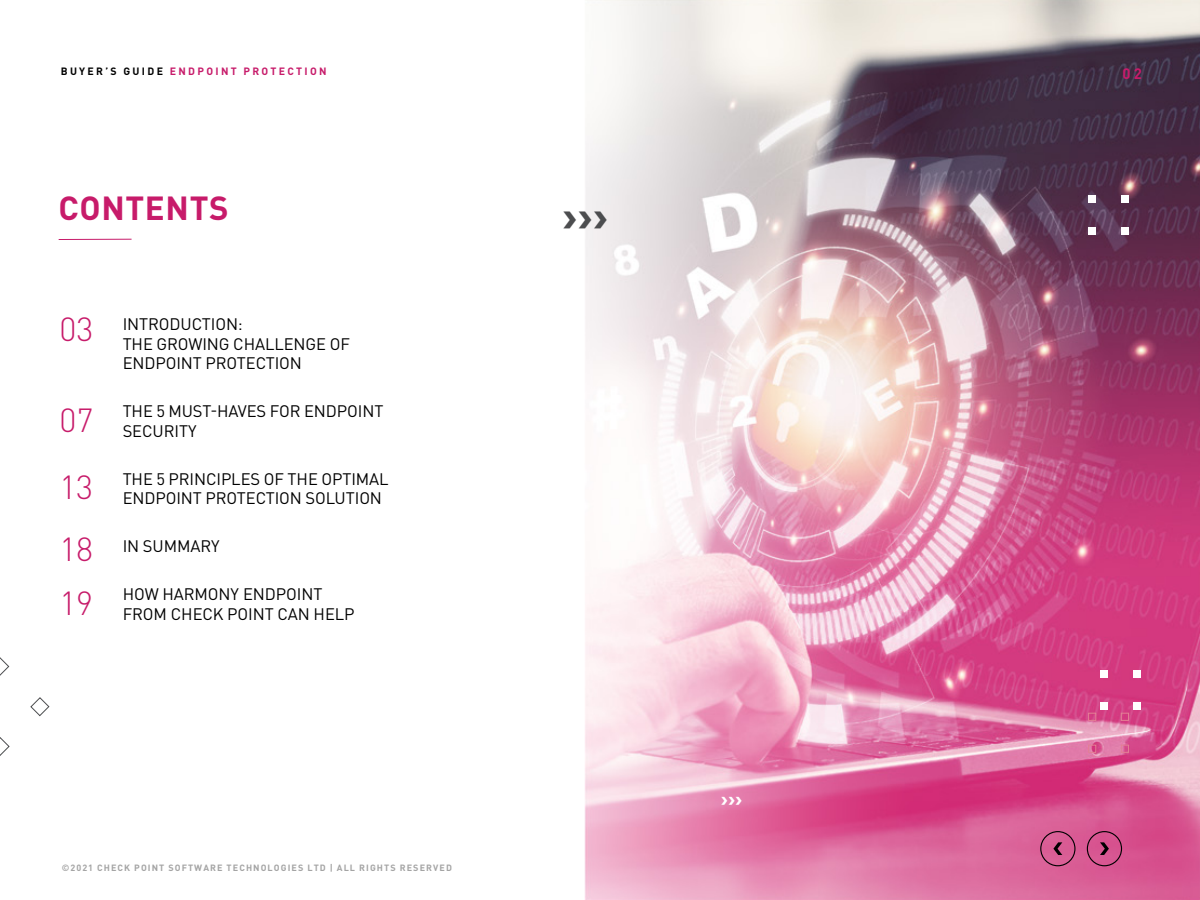
<style>
.page{position:relative;width:1200px;height:900px;background:#fff}
.page>*{position:absolute;margin:0;border:0;box-sizing:border-box;transform-origin:0 0}
.t1{font:41.55px "Deep Space MF Bold";color:#4c4d4f}
.t2{font:300 33px/67.7px "DIN Pro";letter-spacing:-.01em;color:#c71b6a}
.t3{font:700 33px "DIN Pro";letter-spacing:.02em;color:#c71b6a}
.t4{font:19.5px "Deep Space MF Bold";color:#fff}
.t5{font:16.5px/19.5px "DIN Pro";letter-spacing:-.005em;color:#000}
.t6{font:700 15px "DIN Pro";color:#c71b6a}
.t7{font:700 10.5px "DIN Pro";letter-spacing:.22em;color:#c71b6a}
.t8{font:700 9px "DIN Pro";letter-spacing:.12em;color:#a4a4a4}
.s1{color:#000}
</style>
<div class="page">
<img style="left:9px;top:0;width:1191px;height:900px">
<div style="left:1101px;top:670px;width:7px;height:8px;background:#fff"></div>
<div style="left:1133px;top:670px;width:8px;height:8px;background:#fff"></div>
<div style="left:1101px;top:702px;width:7px;height:7px;background:#fff"></div>
<div style="left:1133px;top:702px;width:8px;height:7px;background:#fff"></div>
<div style="left:1088px;top:713px;width:8px;height:8px;border:1px solid #e37f94"></div>
<div style="left:1121px;top:713px;width:8px;height:8px;border:1px solid #e37f94"></div>
<div style="left:1088px;top:745px;width:8px;height:8px;border:1px solid #e37f94"></div>
<div style="left:1121px;top:745px;width:8px;height:8px;border:1px solid #e37f94"></div>
<svg style="left:0;top:657px;width:9px;height:19px"></svg>
<svg style="left:31px;top:697px;width:18px;height:19px"></svg>
<svg style="left:0;top:737px;width:9px;height:19px"></svg>
<div style="left:1089px;top:195px;width:7px;height:7px;background:#fff"></div>
<div style="left:1121px;top:195px;width:8px;height:7px;background:#fff"></div>
<div style="left:1089px;top:227px;width:7px;height:7px;background:#fff"></div>
<div style="left:1121px;top:227px;width:8px;height:7px;background:#fff"></div>
<hr style="left:59px;top:239px;width:73px;height:1px;background:#c71b6a">
<svg style="left:1087px;top:831px;width:35px;height:35px"></svg>
<svg style="left:1040px;top:831px;width:36px;height:35px"></svg>
<p class="t7" style="left:61px;top:62px;width:267px"><span class="s1">BUYER’S GUIDE</span> ENDPOINT PROTECTION</p>
<h2 class="t3" style="left:59px;top:181px;width:172px">CONTENTS</h2>
<h2 class="t2" style="left:60px;top:292px;width:35px">03</h2>
<h2 class="t2" style="left:60px;top:383px;width:35px">07<br>13</h2>
<h2 class="t2" style="left:60px;top:519px;width:35px;line-height:54.2px">18<br>19</h2>
<p class="t5" style="left:123px;top:313px;width:229px">INTRODUCTION:<br>THE GROWING CHALLENGE OF<br>ENDPOINT PROTECTION</p>
<p class="t5" style="left:123px;top:400px;width:262px">THE 5 MUST-HAVES FOR ENDPOINT<br>SECURITY</p>
<p class="t5" style="left:123px;top:467px;width:268px">THE 5 PRINCIPLES OF THE OPTIMAL<br>ENDPOINT PROTECTION SOLUTION</p>
<p class="t5" style="left:123px;top:535px;width:99px">IN SUMMARY</p>
<p class="t5" style="left:123px;top:583px;width:233px">HOW HARMONY ENDPOINT<br>FROM CHECK POINT CAN HELP</p>
<p class="t8" style="left:62px;top:860px;width:392px">©2021 CHECK POINT SOFTWARE TECHNOLOGIES LTD | ALL RIGHTS RESERVED</p>
<h1 class="t1" style="left:562px;top:197px;width:48px">&gt;&gt;&gt;</h1>
<p class="t4" style="left:721px;top:790px;width:23px">&gt;&gt;&gt;</p>
<p class="t6" style="left:1123px;top:61px;width:21px">02</p>
</div>
